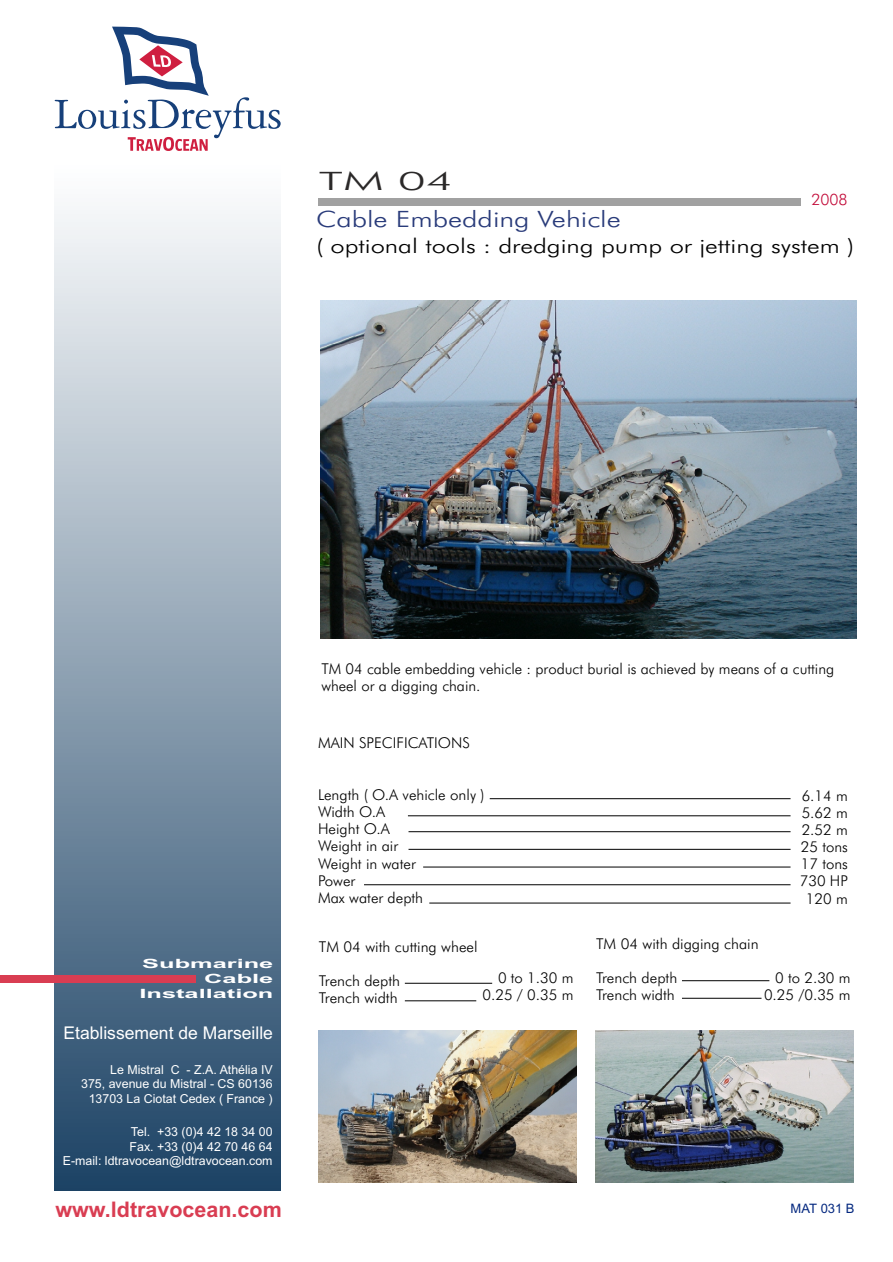
<style>
.page{position:relative;width:893px;height:1262px;background:#fff}
.page>*{position:absolute;margin:0;border:0;box-sizing:border-box;transform-origin:0 0}
.t1{font:300 25.35px "Futura BT";color:#2b2929;scale:1.92 1}
.t2{font:300 22.5px "Futura BT";color:#293b7a;scale:1.26 1}
.t3{font:700 21.45px "Arial";color:#d93d52}
.t4{font:300 20.25px "Futura BT";color:#000;scale:1.26 1}
.t5{font:17.55px "Arial";color:#fff}
.t6{font:300 15.75px "Futura BT";color:#c20a38}
.t7{font:300 15px/17.1px "Futura BT";color:#000}
.t8{font:13.05px "Arial";color:#052980}
.t9{font:700 12.75px/14.7px "Arial";color:#fff;text-align:right;scale:1.99 1}
.t10{font:12.45px/14.2px "Arial";color:#fff;text-align:right}
</style>
<div class="page">
<div style="left:318px;top:198px;width:483px;height:7px;background:#a1a1a1"></div>
<img style="left:595px;top:1030px;width:258px;height:152px">
<hr style="left:489px;top:798px;width:301px;height:1px;background:#000">
<hr style="left:408px;top:815px;width:382px;height:1px;background:#000">
<hr style="left:408px;top:831px;width:382px;height:1px;background:#000">
<hr style="left:408px;top:849px;width:382px;height:1px;background:#000">
<hr style="left:423px;top:866px;width:367px;height:1px;background:#000">
<hr style="left:364px;top:884px;width:426px;height:1px;background:#000">
<hr style="left:429px;top:902px;width:361px;height:1px;background:#000">
<hr style="left:405px;top:983px;width:87px;height:1px;background:#000">
<hr style="left:405px;top:1000px;width:71px;height:1px;background:#000">
<hr style="left:682px;top:980px;width:87px;height:1px;background:#000">
<hr style="left:682px;top:998px;width:79px;height:1px;background:#000">
<img style="left:321px;top:301px;width:535px;height:337px">
<img style="left:318px;top:1030px;width:258px;height:152px">
<img style="left:55px;top:210px;width:226px;height:980px">
<div style="left:0;top:975px;width:195px;height:7px;background:#d93d52"></div>
<svg style="left:55px;top:27px;width:226px;height:124px"></svg>
<h1 class="t1" style="left:319px;top:171px;width:72px">TM 04</h1>
<h2 class="t2" style="left:316px;top:210px;width:243px">Cable Embedding Vehicle</h2>
<h3 class="t4" style="left:316px;top:238px;width:428px">( optional tools : dredging pump or jetting system )</h3>
<p class="t6" style="left:811px;top:193px;width:38px">2008</p>
<p class="t9" style="left:139px;top:957px;width:69px">Submarine<br>Cable<br>Installation</p>
<p class="t5" style="left:63px;top:1026px;width:211px">Etablissement de Marseille</p>
<p class="t10" style="left:81px;top:1063px;width:193px">Le Mistral C - Z.A. Athélia IV<br>375, avenue du Mistral - CS 60136<br>13703 La Ciotat Cedex ( France )</p>
<p class="t10" style="left:63px;top:1125px;width:211px">Tel. +33 (0)4 42 18 34 00<br>Fax. +33 (0)4 42 70 46 64<br>E-mail: ldtravocean@ldtravocean.com</p>
<h3 class="t3" style="left:55px;top:1201px;width:228px">www.ldtravocean.com</h3>
<p class="t7" style="left:321px;top:662px;width:514px">TM 04 cable embedding vehicle : product burial is achieved by means of a cutting wheel or a digging chain.</p>
<p class="t7" style="left:318px;top:736px;width:153px">MAIN SPECIFICATIONS</p>
<p class="t7" style="left:318px;top:787px;width:168px">Length ( O.A vehicle only )<br>Width O.A<br>Height O.A<br>Weight in air<br>Weight in water<br>Power<br>Max water depth</p>
<p class="t7" style="left:799px;top:788px;width:49px;text-align:center">6.14 m<br>5.62 m<br>2.52 m<br>25 tons<br>17 tons<br>730 HP<br>120 m</p>
<p class="t7" style="left:319px;top:939px;width:160px">TM 04 with cutting wheel</p>
<p class="t7" style="left:319px;top:973px;width:83px">Trench depth<br>Trench width</p>
<p class="t7" style="left:482px;top:970px;width:92px;text-align:right">0 to 1.30 m<br>0.25 / 0.35 m</p>
<p class="t7" style="left:596px;top:936px;width:164px">TM 04 with digging chain</p>
<p class="t7" style="left:596px;top:970px;width:83px">Trench depth<br>Trench width</p>
<p class="t7" style="left:764px;top:970px;width:88px;text-align:right">0 to 2.30 m<br>0.25 /0.35 m</p>
<p class="t8" style="left:790px;top:1203px;width:66px">MAT 031 B</p>
</div>
